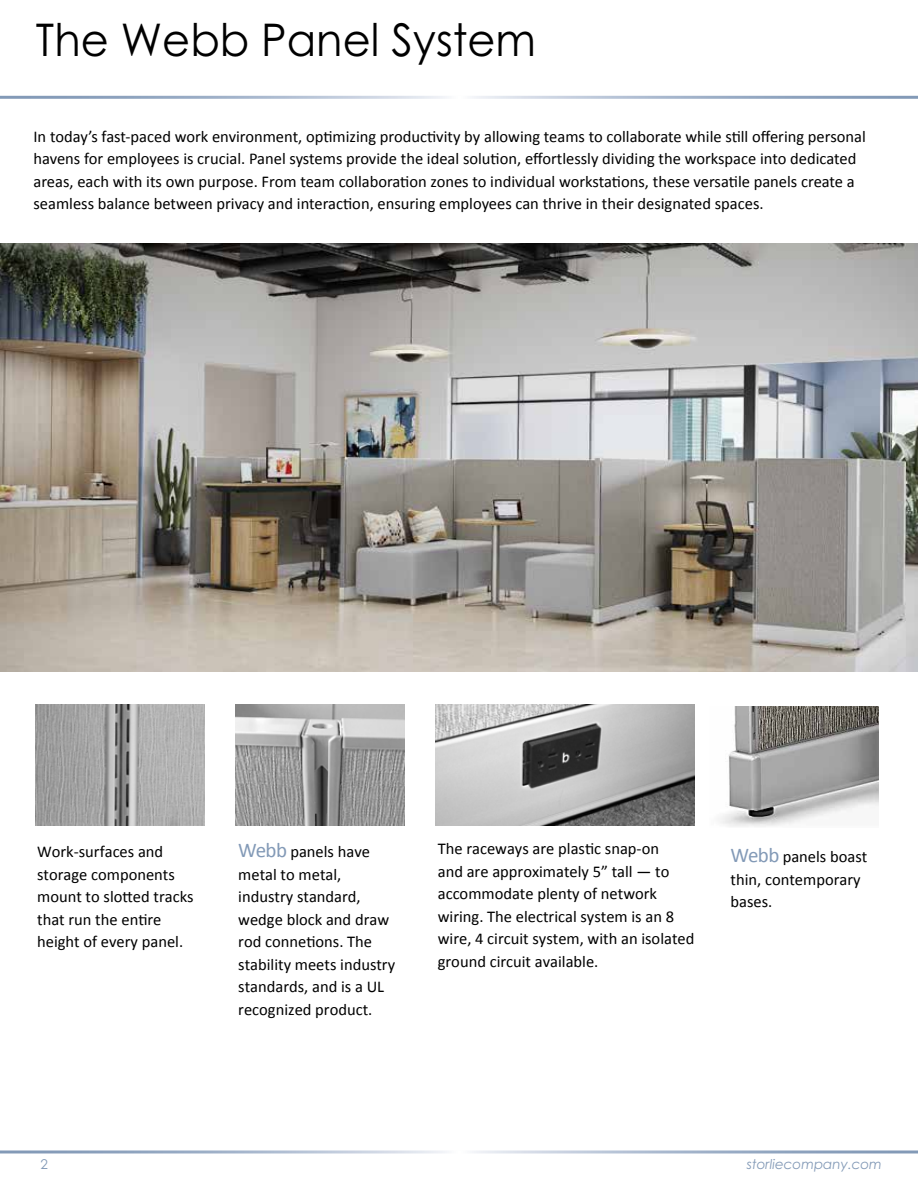
<style>
.page{position:relative;width:918px;height:1188px;background:#fff}
.page>*{position:absolute;margin:0;border:0;box-sizing:border-box;transform-origin:0 0}
.t1{font:45px "Century Gothic Pro";color:#000;scale:.96 1}
.t2{font:16.5px/22.5px "Calibri";color:#000}
.t3{font:italic 13.5px "Century Gothic Pro";color:#839ab7}
.t4{font:13.5px "Century Gothic Pro";color:#839ab7}
.s1{font-size:21px;color:#839ab7}
</style>
<div class="page">
<img style="left:36px;top:704px;width:169px;height:121px">
<img style="left:435px;top:704px;width:259px;height:121px">
<img style="left:236px;top:704px;width:169px;height:121px">
<img style="left:720px;top:706px;width:159px;height:121px">
<img style="left:0;top:244px;width:918px;height:427px">
<h1 class="t1" style="left:36px;top:12px;width:522px">The Webb Panel System</h1>
<p class="t2" style="left:33px;top:125px;width:834px">In today’s fast-paced work environment, optimizing productivity by allowing teams to collaborate while still offering personal havens for employees is crucial. Panel systems provide the ideal solution, effortlessly dividing the workspace into dedicated areas, each with its own purpose. From team collaboration zones to individual workstations, these versatile panels create a seamless balance between privacy and interaction, ensuring employees can thrive in their designated spaces.</p>
<p class="t2" style="left:37px;top:840px;width:158px">Work-surfaces and storage components mount to slotted tracks that run the entire height of every panel.</p>
<p class="t2" style="left:438px;top:837px;width:258px">The raceways are plastic snap-on<br>and are approximately 5” tall — to accommodate plenty of network wiring. The electrical system is an 8 wire, 4 circuit system, with an isolated ground circuit available.</p>
<p class="t2" style="left:238px;top:840px;width:158px"><span class="s1">Webb</span> panels have metal to metal, industry standard, wedge block and draw rod connetions. The stability meets industry standards, and is a UL recognized product.</p>
<p class="t2" style="left:731px;top:845px;width:138px"><span class="s1">Webb</span> panels boast thin, contemporary bases.</p>
<p class="t4" style="left:40px;top:1156px;width:9px">2</p>
<p class="t3" style="left:747px;top:1156px;width:137px">storliecompany.com</p>
</div>
